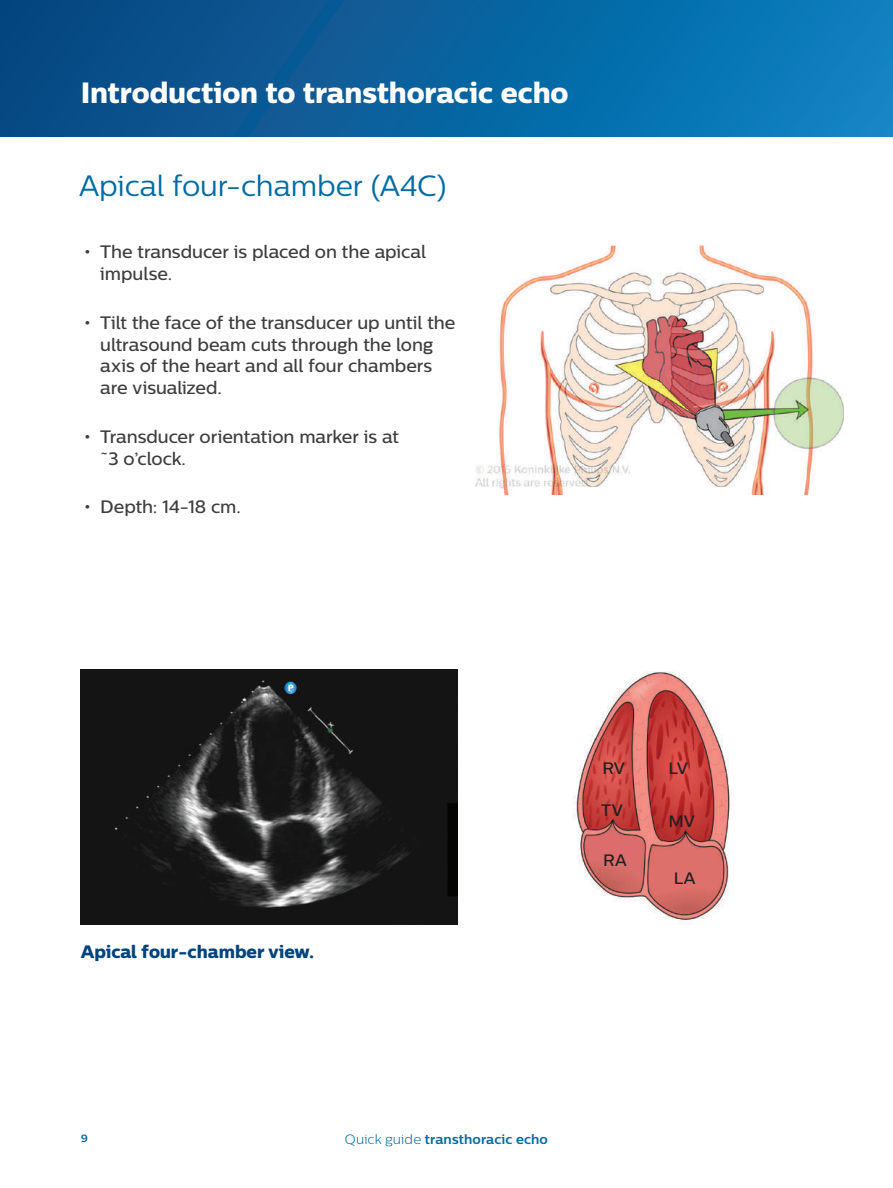
<style>
.page{position:relative;width:893px;height:1188px;background:#fff}
.page>*{position:absolute;margin:0;border:0;box-sizing:border-box;transform-origin:0 0}
.t1{font:29.25px "Centrale Sans X Bold";letter-spacing:-.005em;color:#fff}
.t2{font:29.25px "Centrale Sans";letter-spacing:-.005em;color:#006ba3}
.t3{font:500 18px/21.8px "Centrale Sans";letter-spacing:-.005em;color:#3e3e3f}
.t4{font:18px "Centrale Sans X Bold";color:#01437c}
.t5{font:500 16.5px "Centrale Sans";letter-spacing:.01em;color:#231f20}
.t6{font:700 13.5px "Centrale Sans";letter-spacing:.01em;color:#006ba3}
.t7{font:700 10.5px "Centrale Sans";color:#006ba3}
.s1{font-weight:300}
</style>
<div class="page">
<img style="left:475px;top:245px;width:368px;height:249px">
<div style="left:0;top:0;width:893px;height:137px;background:linear-gradient(to right,#09467f,#0b82c2)"></div>
<img style="left:81px;top:669px;width:376px;height:255px">
<img style="left:574px;top:672px;width:156px;height:253px">
<svg style="left:284px;top:682px;width:12px;height:12px"></svg>
<h1 class="t1" style="left:81px;top:74px;width:489px">Introduction to transthoracic echo</h1>
<h1 class="t2" style="left:79px;top:168px;width:369px">Apical four-chamber (A4C)</h1>
<p class="t3" style="left:100px;top:241px;width:327px;text-indent:-17px">• The transducer is placed on the apical impulse.</p>
<p class="t3" style="left:100px;top:311px;width:357px;text-indent:-17px">• Tilt the face of the transducer up until the ultrasound beam cuts through the long axis of the heart and all four chambers are visualized.</p>
<p class="t3" style="left:100px;top:425px;width:300px;text-indent:-17px">• Transducer orientation marker is at ˜3 o’clock.</p>
<p class="t3" style="left:84px;top:496px;width:159px">• Depth: 14-18 cm.</p>
<p class="t4" style="left:81px;top:941px;width:235px">Apical four-chamber view.</p>
<p class="t5" style="left:602px;top:759px;width:24px">RV</p>
<p class="t5" style="left:669px;top:759px;width:21px">LV</p>
<p class="t5" style="left:601px;top:801px;width:23px">TV</p>
<p class="t5" style="left:603px;top:850px;width:25px">RA</p>
<p class="t5" style="left:668px;top:812px;width:28px">MV</p>
<p class="t5" style="left:674px;top:869px;width:23px">LA</p>
<p class="t7" style="left:81px;top:1132px;width:9px">9</p>
<p class="t6" style="left:345px;top:1131px;width:205px"><span class="s1">Quick guide</span> transthoracic echo</p>
</div>
